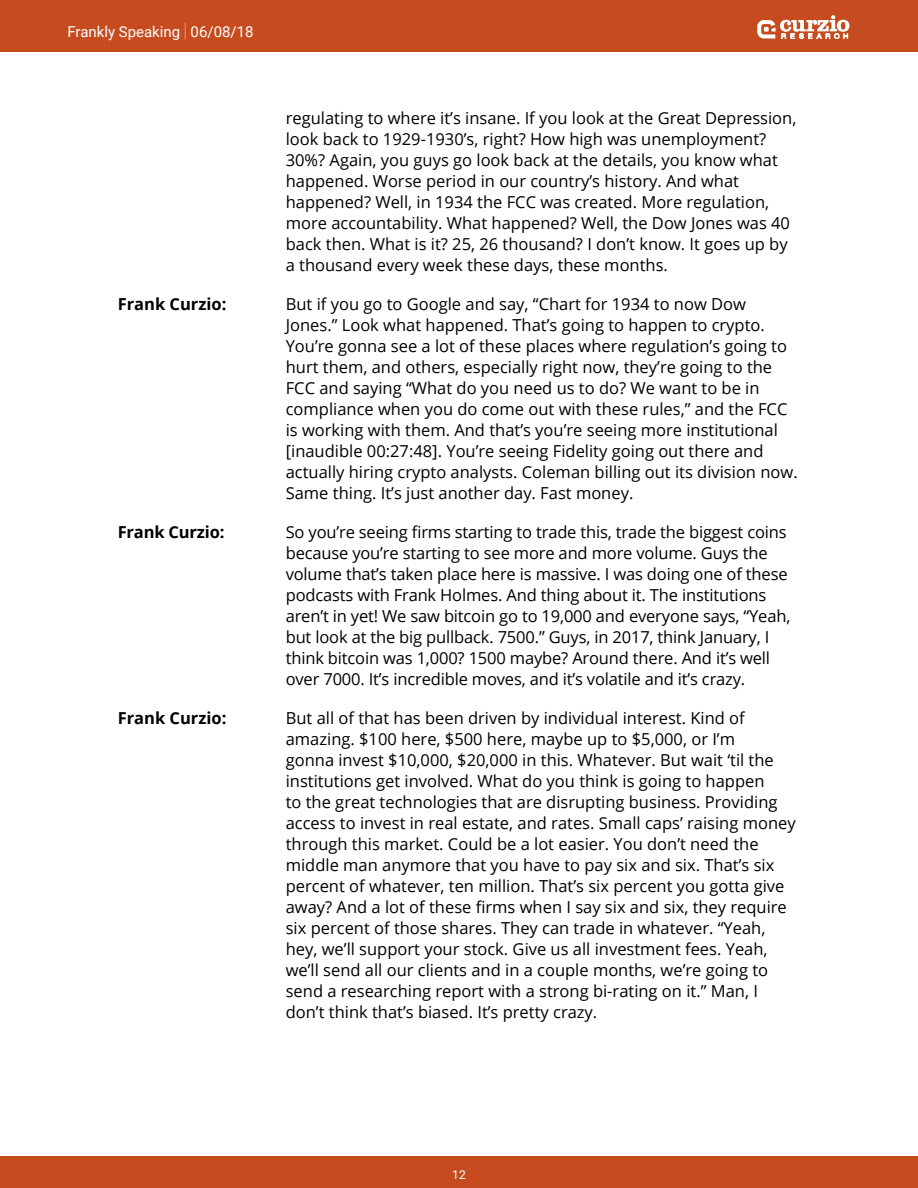
<style>
.page{position:relative;width:918px;height:1188px;background:#fff}
.page>*{position:absolute;margin:0;border:0;box-sizing:border-box;transform-origin:0 0}
.t1{font:16.5px/21px "Open Sans";color:#000}
.t2{font:700 16.5px "Open Sans";color:#000}
.t3{font:15px "Roboto";color:#fff}
.t4{font:12px "Roboto";color:#fff}
.s1{font-weight:100;font-size:20.25px}
</style>
<div class="page">
<div style="left:0;top:1156px;width:918px;height:32px;background:#c64c20"></div>
<div style="left:0;top:0;width:918px;height:52px;background:#c64c20"></div>
<svg style="left:757px;top:15px;width:92px;height:24px"></svg>
<p class="t3" style="left:68px;top:21px;width:188px">Frankly Speaking <span class="s1">|</span> 06/08/18</p>
<p class="t1" style="left:286px;top:107px;width:512px">regulating to where it’s insane. If you look at the Great Depression, look back to 1929-1930’s, right? How high was unemployment?<br>30%? Again, you guys go look back at the details, you know what happened. Worse period in our country’s history. And what happened? Well, in 1934 the FCC was created. More regulation, more accountability. What happened? Well, the Dow Jones was 40 back then. What is it? 25, 26 thousand? I don’t know. It goes up by a thousand every week these days, these months.</p>
<p class="t2" style="left:118px;top:292px;width:110px">Frank Curzio:</p>
<p class="t1" style="left:286px;top:293px;width:513px">But if you go to Google and say, “Chart for 1934 to now Dow Jones.” Look what happened. That’s going to happen to crypto.<br>You’re gonna see a lot of these places where regulation’s going to hurt them, and others, especially right now, they’re going to the FCC and saying “What do you need us to do? We want to be in compliance when you do come out with these rules,” and the FCC is working with them. And that’s you’re seeing more institutional [inaudible 00:27:48]. You’re seeing Fidelity going out there and actually hiring crypto analysts. Coleman billing out its division now.<br>Same thing. It’s just another day. Fast money.</p>
<p class="t2" style="left:118px;top:520px;width:108px">Frank Curzio:</p>
<p class="t1" style="left:286px;top:521px;width:506px">So you’re seeing firms starting to trade this, trade the biggest coins because you’re starting to see more and more volume. Guys the volume that’s taken place here is massive. I was doing one of these podcasts with Frank Holmes. And thing about it. The institutions aren’t in yet! We saw bitcoin go to 19,000 and everyone says, “Yeah, but look at the big pullback. 7500.” Guys, in 2017, think January, I think bitcoin was 1,000? 1500 maybe? Around there. And it’s well over 7000. It’s incredible moves, and it’s volatile and it’s crazy.</p>
<p class="t2" style="left:118px;top:706px;width:110px">Frank Curzio:</p>
<p class="t1" style="left:286px;top:707px;width:511px">But all of that has been driven by individual interest. Kind of amazing. $100 here, $500 here, maybe up to $5,000, or I’m<br>gonna invest $10,000, $20,000 in this. Whatever. But wait ‘til the institutions get involved. What do you think is going to happen<br>to the great technologies that are disrupting business. Providing access to invest in real estate, and rates. Small caps’ raising money through this market. Could be a lot easier. You don’t need the middle man anymore that you have to pay six and six. That’s six percent of whatever, ten million. That’s six percent you gotta give away? And a lot of these firms when I say six and six, they require six percent of those shares. They can trade in whatever. “Yeah, hey, we’ll support your stock. Give us all investment fees. Yeah, we’ll send all our clients and in a couple months, we’re going to send a researching report with a strong bi-rating on it.” Man, I don’t think that’s biased. It’s pretty crazy.</p>
<p class="t4" style="left:452px;top:1166px;width:15px">12</p>
</div>
